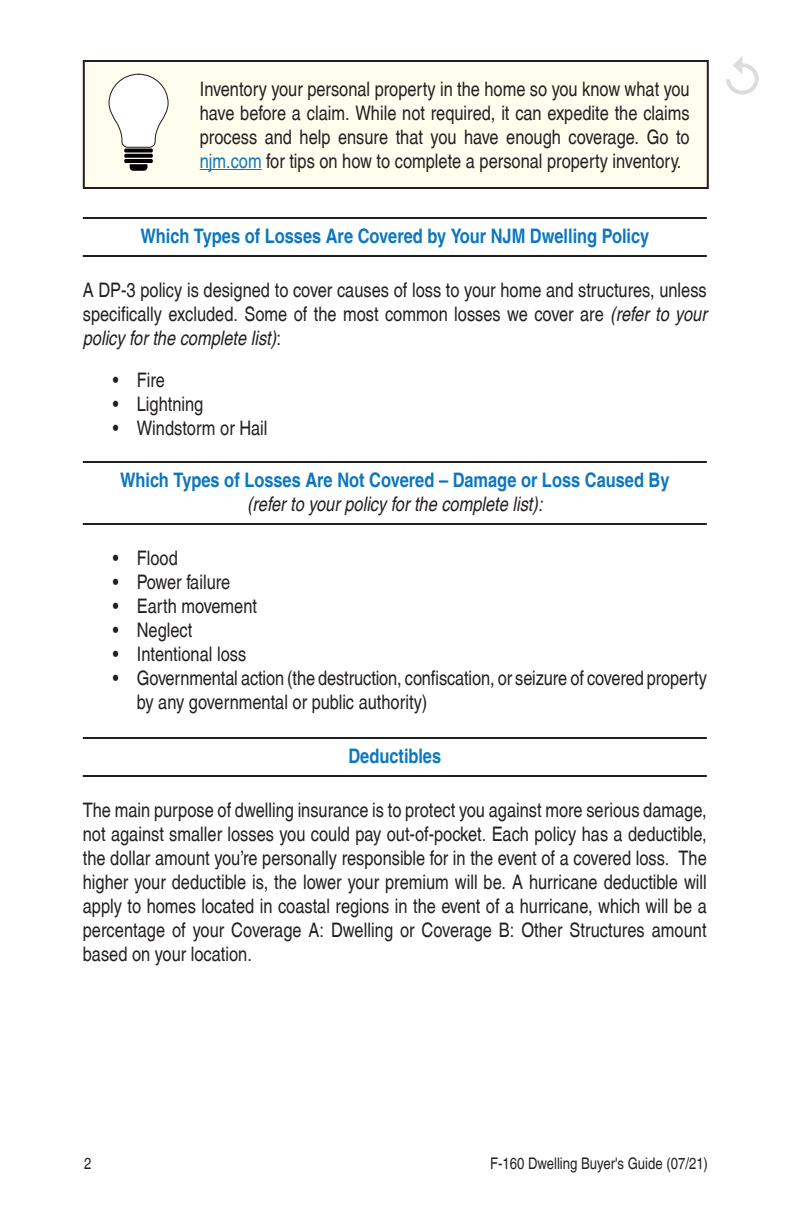
<style>
.page{position:relative;width:792px;height:1224px;background:#fff}
.page>*{position:absolute;margin:0;border:0;box-sizing:border-box;transform-origin:0 0}
.Bulleted_Text{font:condensed 20px/24px "Helvetica Com";color:#231f20;text-align:justify}
.Main_Heading{font:700 condensed 20px/24px "Helvetica Com";color:#0c77be;text-align:center}
.t1{font:condensed 16px "Helvetica Com";color:#231f20}
.s1{color:#0c77be}
.s2{font-style:italic}
.s3{font-weight:400;font-style:italic;color:#231f20}
</style>
<div class="page">
<hr style="left:83px;top:217px;width:624px;height:2px;background:#231f20">
<hr style="left:83px;top:255px;width:624px;height:2px;background:#231f20">
<hr style="left:83px;top:461px;width:624px;height:2px;background:#231f20">
<hr style="left:83px;top:523px;width:624px;height:2px;background:#231f20">
<hr style="left:83px;top:737px;width:624px;height:2px;background:#231f20">
<hr style="left:83px;top:775px;width:624px;height:2px;background:#231f20">
<div style="left:84px;top:61px;width:624px;height:127px;background:#fffdee"></div>
<hr style="left:83px;top:60px;width:626px;height:2px;background:#231f20">
<hr style="left:83px;top:62px;width:2px;height:125px;background:#231f20">
<hr style="left:707px;top:62px;width:2px;height:125px;background:#231f20">
<hr style="left:83px;top:187px;width:626px;height:2px;background:#231f20">
<hr style="left:200px;top:169px;width:62px;height:1px;background:#0c77be">
<svg style="left:124px;top:149px;width:29px;height:4px"></svg>
<svg style="left:124px;top:154px;width:29px;height:4px"></svg>
<hr style="left:124px;top:159px;width:29px;height:4px;background:#000">
<svg style="left:130px;top:164px;width:17px;height:7px"></svg>
<svg style="left:108px;top:73px;width:61px;height:75px"></svg>
<img style="left:727px;top:56px;width:31px;height:39px">
<p class="Bulleted_Text" style="left:200px;top:77px;width:492px">Inventory your personal property in the home so you know what you have before a claim. While not required, it can expedite the claims process and help ensure that you have enough coverage. Go to <span class="s1">njm.com</span> for tips on how to complete a personal property inventory.</p>
<p class="Main_Heading" style="left:140px;top:224px;width:510px">Which Types of Losses Are Covered by Your NJM Dwelling Policy</p>
<p class="Bulleted_Text" style="left:83px;top:278px;width:626px">A DP-3 policy is designed to cover causes of loss to your home and structures, unless specifically excluded. Some of the most common losses we cover are <span class="s2">(refer to your policy for the complete list)</span>:</p>
<p class="Bulleted_Text" style="left:113px;top:368px;width:54px">• Fire</p>
<p class="Bulleted_Text" style="left:113px;top:392px;width:92px">• Lightning</p>
<p class="Bulleted_Text" style="left:113px;top:416px;width:156px">• Windstorm or Hail</p>
<p class="Main_Heading" style="left:120px;top:468px;width:551px">Which Types of Losses Are Not Covered – Damage or Loss Caused By <span class="s3">(refer to your policy for the complete list):</span></p>
<p class="Bulleted_Text" style="left:113px;top:546px;width:67px">• Flood</p>
<p class="Bulleted_Text" style="left:113px;top:570px;width:119px">• Power failure</p>
<p class="Bulleted_Text" style="left:113px;top:594px;width:146px">• Earth movement</p>
<p class="Bulleted_Text" style="left:113px;top:618px;width:81px">• Neglect</p>
<p class="Bulleted_Text" style="left:113px;top:642px;width:135px">• Intentional loss</p>
<p class="Bulleted_Text" style="left:137px;top:666px;width:572px;text-indent:-24px">• Governmental action (the destruction, confiscation, or seizure of covered property by any governmental or public authority)</p>
<p class="Main_Heading" style="left:348px;top:744px;width:94px">Deductibles</p>
<p class="Bulleted_Text" style="left:83px;top:798px;width:626px">The main purpose of dwelling insurance is to protect you against more serious damage, not against smaller losses you could pay out-of-pocket. Each policy has a deductible, the dollar amount you’re personally responsible for in the event of a covered loss. The higher your deductible is, the lower your premium will be. A hurricane deductible will apply to homes located in coastal regions in the event of a hurricane, which will be a percentage of your Coverage A: Dwelling or Coverage B: Other Structures amount based on your location.</p>
<p class="t1" style="left:84px;top:1154px;width:9px">2</p>
<p class="t1" style="left:490px;top:1154px;width:219px">F-160 Dwelling Buyer's Guide (07/21)</p>
</div>
